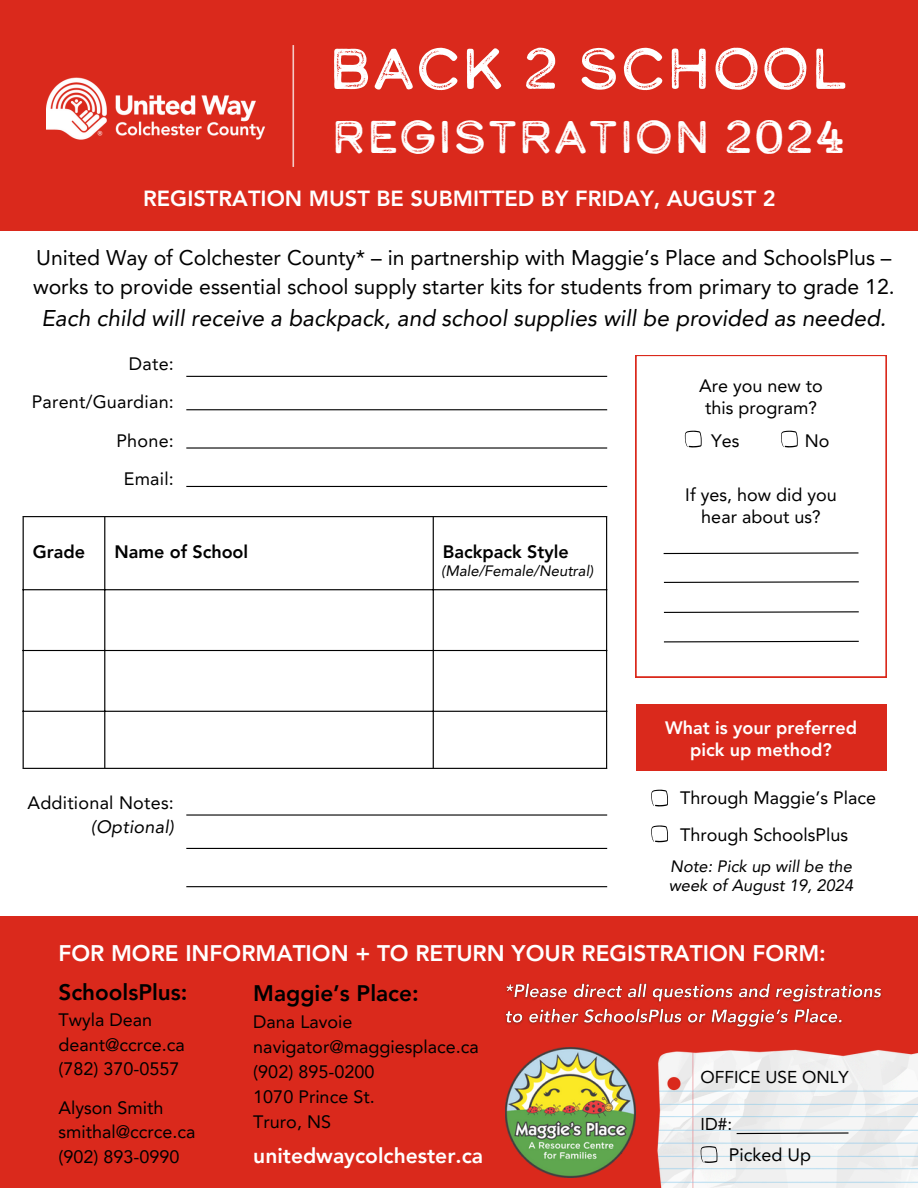
<style>
.page{position:relative;width:918px;height:1188px;background:#fff}
.page>*{position:absolute;margin:0;border:0;box-sizing:border-box;transform-origin:0 0}
.t1{font:57.15px "Calder Dark Grit";color:#fff}
.t2{font:45.6px "Calder Dark Grit";color:#fff}
.t3{font:italic 22.8px "Avenir LT Pro";color:#000}
.t4{font:800 22.5px "Avenir LT Pro";color:#fff}
.t5{font:800 22.5px "Avenir LT Pro";color:#000}
.t6{font:800 21.9px "Avenir LT Pro";color:#fff}
.t7{font:21.15px/29.2px "Avenir LT Pro";color:#000}
.t8{font:800 21px "Avenir LT Pro";color:#fff}
.t9{font:18px "Avenir LT Pro";color:#000}
.t10{font:800 18px/21.3px "Avenir LT Pro";color:#fff;text-align:center}
.t11{font:800 18px "Avenir LT Pro";color:#000}
.t12{font:italic 18px "Avenir LT Pro";letter-spacing:.015em;color:#000}
.t13{font:17.1px "Avenir LT Pro";color:#000}
.t14{font:italic 16.5px/19.2px "Avenir LT Pro";color:#000}
.t15{font:italic 15px "Avenir LT Pro";color:#000}
</style>
<div class="page">
<div style="left:0;top:0;width:918px;height:231px;background:#da291c"></div>
<img style="left:47px;top:77px;width:218px;height:63px">
<div style="left:0;top:916px;width:918px;height:272px;background:#da291c"></div>
<img style="left:505px;top:1047px;width:131px;height:131px">
<img style="left:657px;top:1049px;width:261px;height:139px">
<svg style="left:736px;top:1132px;width:114px;height:3px"></svg>
<hr style="left:186px;top:376px;width:421px;height:1px;background:#000">
<svg style="left:636px;top:355px;width:250px;height:322px"></svg>
<svg style="left:685px;top:431px;width:17px;height:17px"></svg>
<svg style="left:781px;top:431px;width:17px;height:17px"></svg>
<svg style="left:663px;top:552px;width:197px;height:3px"></svg>
<svg style="left:663px;top:581px;width:197px;height:3px"></svg>
<hr style="left:186px;top:409px;width:421px;height:1px;background:#000">
<hr style="left:186px;top:447px;width:421px;height:2px;background:#000">
<hr style="left:186px;top:486px;width:421px;height:1px;background:#000">
<svg style="left:651px;top:790px;width:17px;height:16px"></svg>
<svg style="left:651px;top:825px;width:17px;height:17px"></svg>
<svg style="left:663px;top:611px;width:197px;height:3px"></svg>
<svg style="left:663px;top:640px;width:197px;height:3px"></svg>
<hr style="left:23px;top:517px;width:1px;height:251px;background:#000">
<hr style="left:104px;top:517px;width:1px;height:251px;background:#000">
<hr style="left:433px;top:517px;width:1px;height:251px;background:#000">
<hr style="left:606px;top:517px;width:1px;height:251px;background:#000">
<hr style="left:23px;top:516px;width:584px;height:1px;background:#000">
<hr style="left:23px;top:589px;width:584px;height:1px;background:#000">
<hr style="left:23px;top:650px;width:584px;height:1px;background:#000">
<hr style="left:23px;top:711px;width:584px;height:1px;background:#000">
<hr style="left:23px;top:768px;width:584px;height:1px;background:#000">
<hr style="left:186px;top:814px;width:421px;height:2px;background:#000">
<hr style="left:186px;top:848px;width:421px;height:1px;background:#000">
<hr style="left:186px;top:886px;width:421px;height:1px;background:#000">
<svg style="left:701px;top:1146px;width:17px;height:17px"></svg>
<div style="left:636px;top:704px;width:250px;height:66px;background:#da291c"></div>
<img style="left:505px;top:983px;width:377px;height:46px">
<img style="left:292px;top:45px;width:3px;height:122px">
<p class="t1" style="left:328px;top:44px;width:522px">BACK 2 SCHOOL</p>
<p class="t2" style="left:331px;top:117px;width:516px">REGISTRATION 2024</p>
<p class="t6" style="left:143px;top:190px;width:634px">REGISTRATION MUST BE SUBMITTED BY FRIDAY, AUGUST 2</p>
<p class="t7" style="left:33px;top:245px;width:863px">United Way of Colchester County* – in partnership with Maggie’s Place and SchoolsPlus – works to provide essential school supply starter kits for students from primary to grade 12.</p>
<p class="t3" style="left:41px;top:308px;width:846px">Each child will receive a backpack, and school supplies will be provided as needed.</p>
<p class="t9" style="left:129px;top:357px;width:46px">Date:</p>
<h2 class="t9" style="left:32px;top:395px;width:144px">Parent/Guardian:</h2>
<p class="t9" style="left:116px;top:433px;width:59px">Phone:</p>
<p class="t9" style="left:124px;top:471px;width:52px">Email:</p>
<p class="t11" style="left:33px;top:544px;width:54px">Grade</p>
<p class="t11" style="left:114px;top:544px;width:135px">Name of School</p>
<p class="t11" style="left:443px;top:544px;width:128px">Backpack Style</p>
<p class="t9" style="left:27px;top:795px;width:148px">Additional Notes:</p>
<p class="t12" style="left:91px;top:820px;width:85px">(Optional)</p>
<p class="t15" style="left:441px;top:565px;width:154px">(Male/Female/Neutral)</p>
<p class="t9" style="left:699px;top:379px;width:125px">Are you new to</p>
<p class="t9" style="left:705px;top:400px;width:114px">this program?</p>
<p class="t9" style="left:711px;top:433px;width:30px">Yes</p>
<p class="t9" style="left:805px;top:433px;width:26px">No</p>
<p class="t9" style="left:685px;top:488px;width:153px">If yes, how did you</p>
<p class="t9" style="left:701px;top:509px;width:121px">hear about us?</p>
<p class="t10" style="left:665px;top:719px;width:193px">What is your preferred pick up method?</p>
<p class="t9" style="left:680px;top:791px;width:198px">Through Maggie’s Place</p>
<p class="t9" style="left:680px;top:828px;width:170px">Through SchoolsPlus</p>
<p class="t14" style="left:669px;top:858px;width:186px">Note: Pick up will be the week of August 19, 2024</p>
<p class="t4" style="left:58px;top:944px;width:769px">FOR MORE INFORMATION + TO RETURN YOUR REGISTRATION FORM:</p>
<h6 class="t5" style="left:58px;top:983px;width:131px">SchoolsPlus:</h6>
<p class="t9" style="left:58px;top:1013px;width:95px">Twyla Dean</p>
<p class="t9" style="left:58px;top:1037px;width:128px">deant@ccrce.ca</p>
<p class="t9" style="left:58px;top:1062px;width:123px">(782) 370-0557</p>
<p class="t9" style="left:58px;top:1100px;width:107px">Alyson Smith</p>
<p class="t9" style="left:58px;top:1125px;width:139px">smithal@ccrce.ca</p>
<p class="t9" style="left:58px;top:1149px;width:123px">(902) 893-0990</p>
<p class="t5" style="left:253px;top:984px;width:167px">Maggie’s Place:</p>
<p class="t9" style="left:253px;top:1014px;width:101px">Dana Lavoie</p>
<p class="t9" style="left:253px;top:1039px;width:227px">navigator@maggiesplace.ca</p>
<p class="t9" style="left:253px;top:1064px;width:123px">(902) 895-0200</p>
<p class="t9" style="left:253px;top:1089px;width:123px">1070 Prince St.</p>
<p class="t9" style="left:253px;top:1114px;width:79px">Truro, NS</p>
<p class="t8" style="left:253px;top:1148px;width:231px">unitedwaycolchester.ca</p>
<h4 class="t13" style="left:701px;top:1070px;width:149px">OFFICE USE ONLY</h4>
<p class="t13" style="left:701px;top:1117px;width:33px">ID#:</p>
<p class="t9" style="left:729px;top:1147px;width:84px">Picked Up</p>
</div>
